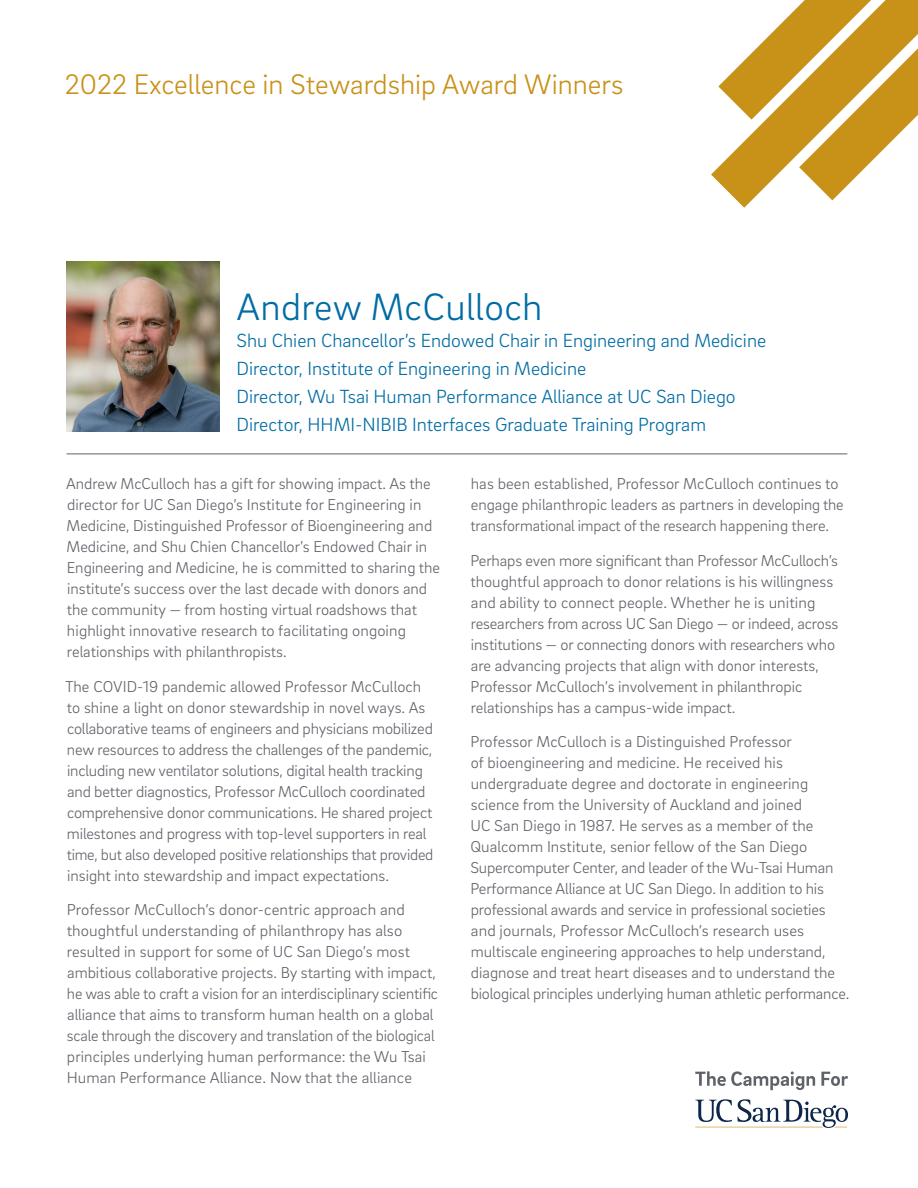
<style>
.page{position:relative;width:918px;height:1188px;background:#fff}
.page>*{position:absolute;margin:0;border:0;box-sizing:border-box;transform-origin:0 0}
.t1{font:300 39px "Brix Sans";letter-spacing:.01em;color:#006ca4}
.Stats_Header{font:300 28.95px "Brix Sans";color:#c89118}
.t2{font:300 19.5px "Brix Sans";color:#006ca4}
.Bold_Brix_Front{font:300 16.2px/21px "Brix Sans";color:#5f6369}
</style>
<div class="page">
<svg style="left:695px;top:1099px;width:153px;height:29px"></svg>
<svg style="left:695px;top:1071px;width:120px;height:19px"></svg>
<svg style="left:821px;top:1072px;width:27px;height:14px"></svg>
<img style="left:67px;top:261px;width:153px;height:170px">
<hr style="left:67px;top:454px;width:780px;height:1px;background:#5f6369">
<svg style="left:711px;top:0;width:207px;height:208px"></svg>
<p class="Stats_Header" style="left:65px;top:66px;width:560px">2022 Excellence in Stewardship Award Winners</p>
<p class="t1" style="left:237px;top:282px;width:307px">Andrew McCulloch</p>
<p class="t2" style="left:237px;top:328px;width:531px">Shu Chien Chancellor’s Endowed Chair in Engineering and Medicine</p>
<p class="t2" style="left:237px;top:356px;width:351px">Director, Institute of Engineering in Medicine</p>
<p class="t2" style="left:237px;top:384px;width:501px">Director, Wu Tsai Human Performance Alliance at UC San Diego</p>
<p class="t2" style="left:237px;top:412px;width:471px">Director, HHMI-NIBIB Interfaces Graduate Training Program</p>
<p class="Bold_Brix_Front" style="left:66px;top:473px;width:376px">Andrew McCulloch has a gift for showing impact. As the director for UC San Diego’s Institute for Engineering in Medicine, Distinguished Professor of Bioengineering and Medicine, and Shu Chien Chancellor’s Endowed Chair in Engineering and Medicine, he is committed to sharing the institute’s success over the last decade with donors and the community — from hosting virtual roadshows that highlight innovative research to facilitating ongoing relationships with philanthropists.</p>
<p class="Bold_Brix_Front" style="left:65px;top:675px;width:370px">The COVID-19 pandemic allowed Professor McCulloch to shine a light on donor stewardship in novel ways. As collaborative teams of engineers and physicians mobilized new resources to address the challenges of the pandemic, including new ventilator solutions, digital health tracking and better diagnostics, Professor McCulloch coordinated comprehensive donor communications. He shared project milestones and progress with top-level supporters in real time, but also developed positive relationships that provided insight into stewardship and impact expectations.</p>
<p class="Bold_Brix_Front" style="left:67px;top:899px;width:373px">Professor McCulloch’s donor-centric approach and thoughtful understanding of philanthropy has also resulted in support for some of UC San Diego’s most ambitious collaborative projects. By starting with impact, he was able to craft a vision for an interdisciplinary scientific alliance that aims to transform human health on a global scale through the discovery and translation of the biological principles underlying human performance: the Wu Tsai Human Performance Alliance. Now that the alliance</p>
<p class="Bold_Brix_Front" style="left:470px;top:473px;width:375px">has been established, Professor McCulloch continues to engage philanthropic leaders as partners in developing the transformational impact of the research happening there.</p>
<p class="Bold_Brix_Front" style="left:471px;top:549px;width:369px">Perhaps even more significant than Professor McCulloch’s thoughtful approach to donor relations is his willingness and ability to connect people. Whether he is uniting researchers from across UC San Diego — or indeed, across institutions — or connecting donors with researchers who are advancing projects that align with donor interests, Professor McCulloch’s involvement in philanthropic relationships has a campus-wide impact.</p>
<p class="Bold_Brix_Front" style="left:470px;top:731px;width:380px">Professor McCulloch is a Distinguished Professor<br>of bioengineering and medicine. He received his undergraduate degree and doctorate in engineering science from the University of Auckland and joined<br>UC San Diego in 1987. He serves as a member of the Qualcomm Institute, senior fellow of the San Diego Supercomputer Center, and leader of the Wu-Tsai Human Performance Alliance at UC San Diego. In addition to his professional awards and service in professional societies and journals, Professor McCulloch’s research uses multiscale engineering approaches to help understand, diagnose and treat heart diseases and to understand the biological principles underlying human athletic performance.</p>
</div>
